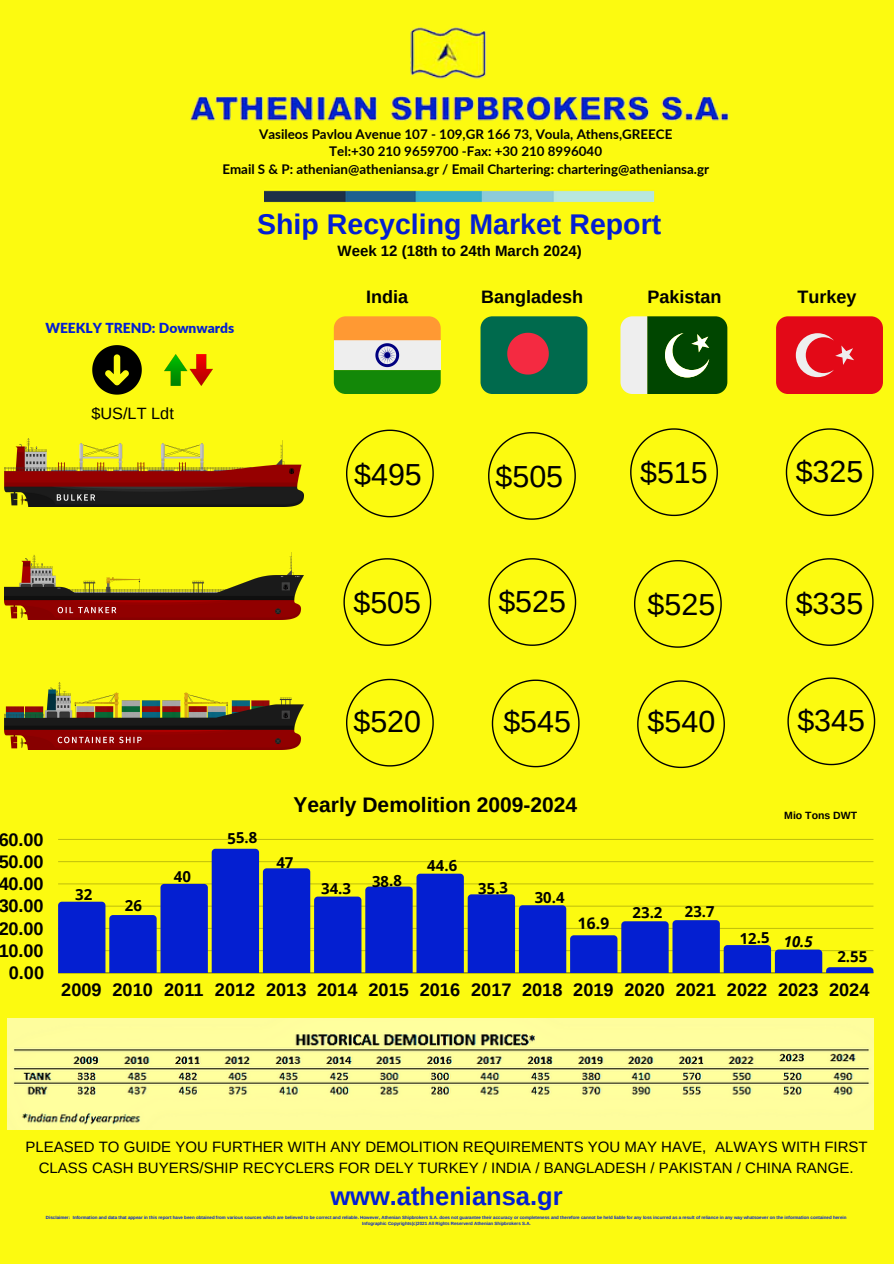
<style>
.page{position:relative;width:894px;height:1264px;background:#fff}
.page>*{position:absolute;margin:0;border:0;box-sizing:border-box;transform-origin:0 0}
.t1{font:30.45px "Arimo";color:#000}
.t2{font:30.45px "Arimo";color:#000}
.t3{font:700 28.5px "Arimo";color:#041fd1}
.t4{font:700 25.5px "Arimo";color:#041fd1}
.t5{font:700 21px "Arimo";color:#000}
.t6{font:700 18.15px "Arimo";color:#000}
.t7{font:700 18px "Arimo";color:#000}
.t8{font:16.35px "Arimo";color:#000}
.t9{font:700 15.6px "Noto Sans";color:#000}
.t10{font:15px/21px "Arimo";color:#000;text-align:center}
.t11{font:700 15px "Noto Sans";color:#000}
.t12{font:700 15px "Arimo";color:#000}
.t13{font:italic 700 15px "Noto Sans";color:#000}
.t14{font:900 13.8px "Lato";color:#041fd1}
.t15{font:700 13.35px "Lato";color:#000}
.t16{font:700 10.5px "Arimo";color:#000}
.t17{font:700 4.5px "Arimo";color:#041fd1}
</style>
<div class="page">
<div style="left:0;top:0;width:893px;height:1263px;background:#fcfa10"></div>
<img style="left:190px;top:27px;width:539px;height:95px">
<svg style="left:334px;top:316px;width:106px;height:78px;background:#aaaf69"></svg>
<div style="left:480px;top:316px;width:107px;height:78px;background:#006a4d;border-radius:12px"></div>
<svg style="left:507px;top:333px;width:41px;height:41px"></svg>
<svg style="left:620px;top:316px;width:107px;height:78px;background:#52804b"></svg>
<div style="left:775px;top:316px;width:107px;height:78px;background:#e30917;border-radius:12px"></div>
<svg style="left:795px;top:333px;width:58px;height:44px"></svg>
<img style="left:5px;top:683px;width:298px;height:66px">
<img style="left:5px;top:552px;width:298px;height:68px">
<img style="left:5px;top:439px;width:298px;height:67px">
<hr style="left:58px;top:839px;width:815px;height:1px;background:#000">
<hr style="left:58px;top:972px;width:815px;height:1px;background:#000">
<svg style="left:58px;top:848px;width:815px;height:124px"></svg>
<img style="left:264px;top:190px;width:390px;height:12px">
<svg style="left:92px;top:345px;width:50px;height:49px"></svg>
<img style="left:164px;top:355px;width:49px;height:30px">
<svg style="left:346px;top:429px;width:87px;height:88px"></svg>
<svg style="left:488px;top:432px;width:87px;height:88px"></svg>
<svg style="left:630px;top:428px;width:87px;height:88px"></svg>
<svg style="left:785px;top:428px;width:88px;height:88px"></svg>
<svg style="left:787px;top:677px;width:88px;height:88px"></svg>
<svg style="left:637px;top:680px;width:87px;height:88px"></svg>
<svg style="left:491px;top:679px;width:88px;height:88px"></svg>
<svg style="left:346px;top:678px;width:87px;height:88px"></svg>
<svg style="left:785px;top:558px;width:88px;height:88px"></svg>
<svg style="left:634px;top:560px;width:87px;height:87px"></svg>
<svg style="left:488px;top:558px;width:88px;height:88px"></svg>
<svg style="left:343px;top:558px;width:88px;height:88px"></svg>
<img style="left:7px;top:1018px;width:866px;height:111px">
<p class="t15" style="left:259px;top:125px;width:414px">Vasileos Pavlou Avenue 107 - 109,GR 166 73, Voula, Athens,GREECE</p>
<p class="t15" style="left:329px;top:143px;width:274px">Tel:+30 210 9659700 -Fax: +30 210 8996040</p>
<h1 class="t15" style="left:222px;top:161px;width:488px">Email S &amp; P: athenian@atheniansa.gr / Email Chartering: chartering@atheniansa.gr</h1>
<p class="t3" style="left:257px;top:208px;width:405px">Ship Recycling Market Report</p>
<p class="t12" style="left:337px;top:242px;width:246px">Week 12 (18th to 24th March 2024)</p>
<p class="t14" style="left:45px;top:320px;width:190px">WEEKLY TREND: Downwards</p>
<p class="t8" style="left:91px;top:404px;width:84px">$US/LT Ldt</p>
<p class="t7" style="left:366px;top:287px;width:43px">India</p>
<h2 class="t7" style="left:481px;top:287px;width:103px">Bangladesh</h2>
<p class="t7" style="left:647px;top:287px;width:75px">Pakistan</p>
<p class="t7" style="left:797px;top:287px;width:60px">Turkey</p>
<h4 class="t2" style="left:354px;top:457px;width:69px">$495</h4>
<p class="t2" style="left:495px;top:459px;width:69px">$505</p>
<p class="t1" style="left:640px;top:455px;width:69px">$515</p>
<p class="t1" style="left:795px;top:454px;width:69px">$325</p>
<p class="t1" style="left:353px;top:586px;width:69px">$505</p>
<h4 class="t1" style="left:498px;top:584px;width:69px">$525</h4>
<h2 class="t1" style="left:647px;top:587px;width:69px">$525</h2>
<p class="t1" style="left:795px;top:586px;width:69px">$335</p>
<h5 class="t1" style="left:353px;top:704px;width:69px">$520</h5>
<p class="t1" style="left:503px;top:704px;width:69px">$545</p>
<h4 class="t1" style="left:647px;top:704px;width:69px">$540</h4>
<h2 class="t1" style="left:797px;top:703px;width:69px">$345</h2>
<h2 class="t5" style="left:293px;top:793px;width:285px">Yearly Demolition 2009-2024</h2>
<p class="t16" style="left:784px;top:810px;width:74px">Mio Tons DWT</p>
<h3 class="t6" style="left:-2px;top:829px;width:47px">60.00</h3>
<h2 class="t11" style="left:227px;top:827px;width:31px;rotate:-1deg">55.8</h2>
<h3 class="t6" style="left:-2px;top:851px;width:47px">50.00</h3>
<h3 class="t6" style="left:-2px;top:873px;width:47px">40.00</h3>
<h3 class="t6" style="left:-2px;top:896px;width:47px">30.00</h3>
<h3 class="t6" style="left:-2px;top:918px;width:47px">20.00</h3>
<h3 class="t6" style="left:-2px;top:940px;width:47px">10.00</h3>
<h2 class="t11" style="left:75px;top:883px;width:19px">32</h2>
<p class="t11" style="left:125px;top:894px;width:19px">26</p>
<p class="t11" style="left:174px;top:865px;width:19px">40</p>
<p class="t11" style="left:276px;top:852px;width:19px">47</p>
<h2 class="t11" style="left:321px;top:877px;width:31px">34.3</h2>
<h2 class="t11" style="left:371px;top:870px;width:31px;rotate:-1deg">38.8</h2>
<h3 class="t11" style="left:427px;top:855px;width:31px;rotate:-1deg">44.6</h3>
<p class="t11" style="left:478px;top:877px;width:31px;rotate:-1deg">35.3</p>
<p class="t11" style="left:534px;top:887px;width:31px;rotate:-1deg">30.4</p>
<h6 class="t9" style="left:577px;top:912px;width:33px;rotate:-1deg">16.9</h6>
<h2 class="t11" style="left:632px;top:901px;width:31px">23.2</h2>
<p class="t11" style="left:684px;top:901px;width:31px;rotate:-1deg">23.7</p>
<p class="t11" style="left:739px;top:927px;width:31px;rotate:-1deg">12.5</p>
<h2 class="t13" style="left:783px;top:930px;width:31px">10.5</h2>
<p class="t11" style="left:837px;top:946px;width:31px">2.55</p>
<h3 class="t6" style="left:9px;top:962px;width:37px">0.00</h3>
<h3 class="t6" style="left:61px;top:979px;width:809px">2009 2010 2011 2012 2013 2014 2015 2016 2017 2018 2019 2020 2021 2022 2023 2024</h3>
<h2 class="t10" style="left:25px;top:1136px;width:843px">PLEASED TO GUIDE YOU FURTHER WITH ANY DEMOLITION REQUIREMENTS YOU MAY HAVE, ALWAYS WITH FIRST<br>CLASS CASH BUYERS/SHIP RECYCLERS FOR DELY TURKEY / INDIA / BANGLADESH / PAKISTAN / CHINA RANGE.</h2>
<p class="t4" style="left:330px;top:1181px;width:234px">www.atheniansa.gr</p>
<h2 class="t17" style="left:46px;top:1214px;width:801px">Disclaimer: Information and data that appear in this report have been obtained from various sources which are believed to be correct and reliable. However, Athenian Shipbrokers S.A. does not guarantee their accuracy or completeness and therefore cannot be held liable for any loss incurred as a result of reliance in any way whatsoever on the information contained herein</h2>
<p class="t17" style="left:362px;top:1220px;width:170px">Infographic Copyrights(c)2021 All Rights Reserverd Athenian Shipbrokers S.A.</p>
</div>
